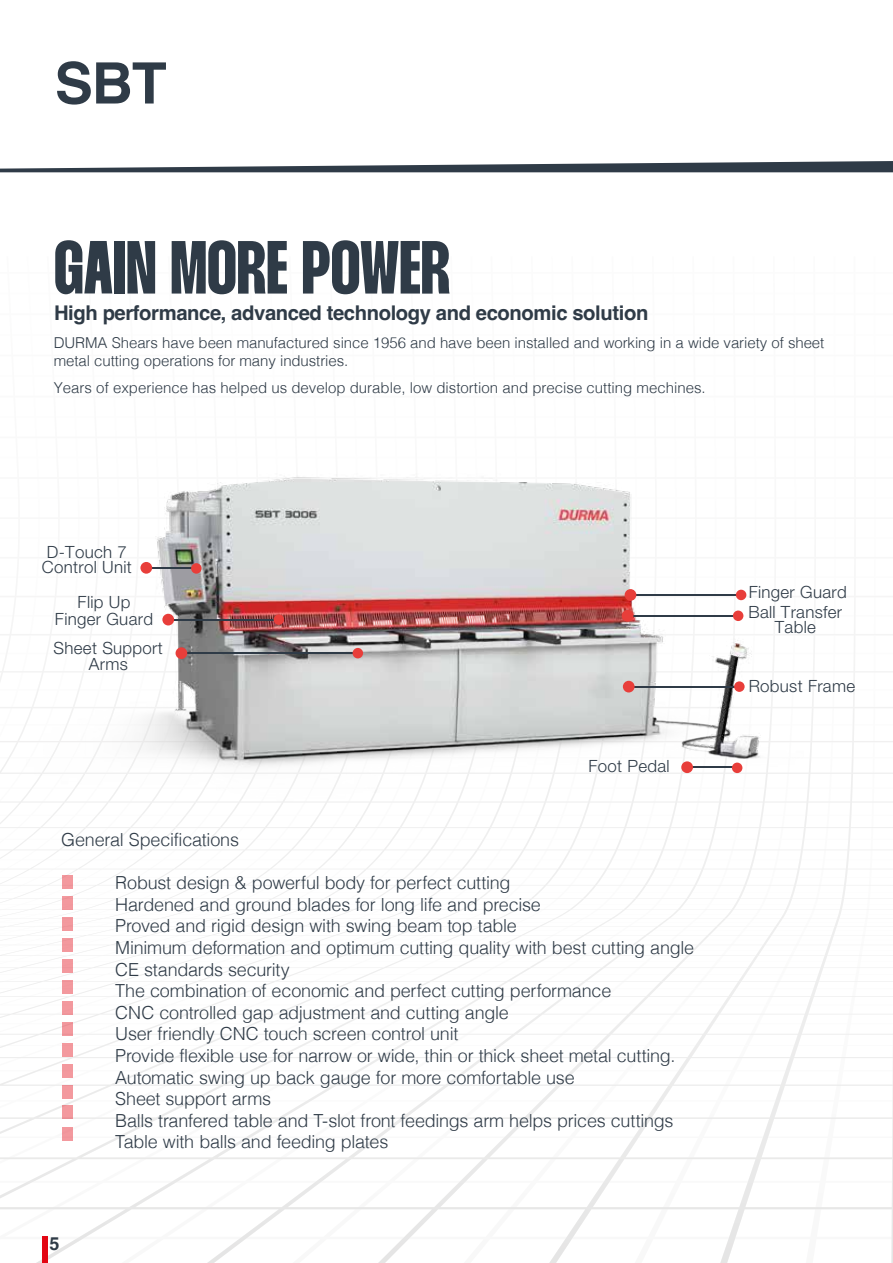
<style>
.page{position:relative;width:893px;height:1263px;background:#fff}
.page>*{position:absolute;margin:0;border:0;box-sizing:border-box;transform-origin:0 0}
.t1{font:75px "Thunder Bold LC";color:#2f3b47}
.t2{font:700 57.15px "Helvetica";color:#2f3b47}
.t3{font:700 20.25px "Helvetica";letter-spacing:-.02em;color:#2f3b47}
.t4{font:300 18px/21.6px "Helvetica";letter-spacing:-.015em;color:#2f3b47}
.t5{font:700 18px "Helvetica";color:#2f3b47}
.t6{font:300 16.95px/15.3px "Helvetica Neue LT Pro";letter-spacing:.02em;color:#2f3b47;text-align:center}
.t7{font:300 15px/18px "Helvetica";letter-spacing:-.005em;color:#2f3b47}
</style>
<div class="page">
<svg style="left:0;top:161px;width:893px;height:11px"></svg>
<div style="left:43px;top:1237px;width:5px;height:26px;background:#e30613"></div>
<div style="left:62px;top:875px;width:11px;height:14px;background:#f3999e"></div>
<div style="left:62px;top:897px;width:11px;height:13px;background:#f3999e"></div>
<div style="left:62px;top:917px;width:11px;height:14px;background:#f3999e"></div>
<div style="left:62px;top:938px;width:11px;height:14px;background:#f2989e"></div>
<div style="left:62px;top:959px;width:11px;height:13px;background:#f3999e"></div>
<div style="left:62px;top:980px;width:11px;height:13px;background:#f3999e"></div>
<div style="left:62px;top:1001px;width:11px;height:14px;background:#f3999e"></div>
<div style="left:62px;top:1022px;width:11px;height:14px;background:#f3999e"></div>
<div style="left:62px;top:1043px;width:11px;height:14px;background:#f3999e"></div>
<div style="left:62px;top:1064px;width:11px;height:13px;background:#f3999e"></div>
<div style="left:62px;top:1085px;width:11px;height:13px;background:#f3999e"></div>
<div style="left:62px;top:1106px;width:11px;height:13px;background:#f3999e"></div>
<div style="left:62px;top:1127px;width:11px;height:13px;background:#f3999e"></div>
<img style="left:0;top:476px;width:870px;height:380px">
<hr style="left:169px;top:619px;width:108px;height:1px;background:#2f3b47">
<div style="left:162px;top:614px;width:12px;height:11px;background:#e83e3a;border-radius:50%"></div>
<div style="left:274px;top:614px;width:10px;height:11px;background:#e83e3a;border-radius:50%"></div>
<hr style="left:629px;top:686px;width:108px;height:1px;background:#2f3b47">
<div style="left:623px;top:681px;width:12px;height:11px;background:#e83e3a;border-radius:50%"></div>
<div style="left:734px;top:681px;width:11px;height:11px;background:#e83e3a;border-radius:50%"></div>
<hr style="left:628px;top:615px;width:108px;height:1px;background:#2f3b47">
<div style="left:622px;top:610px;width:11px;height:12px;background:#e83e3a;border-radius:50%"></div>
<div style="left:733px;top:610px;width:10px;height:11px;background:#e83e3a;border-radius:50%"></div>
<hr style="left:631px;top:594px;width:108px;height:1px;background:#2f3b47">
<div style="left:625px;top:589px;width:11px;height:12px;background:#e83e3a;border-radius:50%"></div>
<div style="left:736px;top:590px;width:10px;height:10px;background:#e83e3a;border-radius:50%"></div>
<hr style="left:182px;top:652px;width:174px;height:2px;background:#2f3b47">
<div style="left:176px;top:647px;width:11px;height:12px;background:#e83e3a;border-radius:50%"></div>
<div style="left:353px;top:648px;width:10px;height:10px;background:#e83e3a;border-radius:50%"></div>
<hr style="left:149px;top:567px;width:47px;height:1px;background:#2f3b47">
<div style="left:140px;top:562px;width:12px;height:12px;background:#e83e3a;border-radius:50%"></div>
<div style="left:191px;top:563px;width:11px;height:11px;background:#e83e3a;border-radius:50%"></div>
<hr style="left:690px;top:767px;width:47px;height:1px;background:#2f3b47">
<div style="left:681px;top:761px;width:12px;height:12px;background:#e83e3a;border-radius:50%"></div>
<div style="left:732px;top:762px;width:10px;height:11px;background:#e83e3a;border-radius:50%"></div>
<h2 class="t2" style="left:55px;top:49px;width:113px">SBT</h2>
<h1 class="t1" style="left:54px;top:226px;width:398px">GAIN MORE POWER</h1>
<p class="t3" style="left:54px;top:300px;width:596px">High performance, advanced technology and economic solution</p>
<p class="t7" style="left:54px;top:333px;width:772px">DURMA Shears have been manufactured since 1956 and have been installed and working in a wide variety of sheet metal cutting operations for many industries.</p>
<p class="t7" style="left:54px;top:378px;width:653px">Years of experience has helped us develop durable, low distortion and precise cutting mechines.</p>
<p class="t6" style="left:42px;top:544px;width:91px;text-align:left">D-Touch 7<br>Control Unit</p>
<p class="t6" style="left:749px;top:584px;width:100px">Finger Guard</p>
<p class="t6" style="left:55px;top:593px;width:100px;line-height:17px">Flip Up<br>Finger Guard</p>
<p class="t6" style="left:748px;top:603px;width:95px">Ball Transfer<br>Table</p>
<p class="t6" style="left:54px;top:640px;width:111px">Sheet Support<br>Arms</p>
<p class="t6" style="left:588px;top:758px;width:83px">Foot Pedal</p>
<p class="t4" style="left:61px;top:827px;width:179px">General Specifications</p>
<p class="t4" style="left:115px;top:871px;width:580px">Robust design &amp; powerful body for perfect cutting<br>Hardened and ground blades for long life and precise<br>Proved and rigid design with swing beam top table<br>Minimum deformation and optimum cutting quality with best cutting angle CE standards security<br>The combination of economic and perfect cutting performance<br>CNC controlled gap adjustment and cutting angle<br>User friendly CNC touch screen control unit<br>Provide flexible use for narrow or wide, thin or thick sheet metal cutting.<br>Automatic swing up back gauge for more comfortable use<br>Sheet support arms<br>Balls tranfered table and T-slot front feedings arm helps prices cuttings Table with balls and feeding plates</p>
<p class="t5" style="left:49px;top:1232px;width:12px">5</p>
<p class="t6" style="left:749px;top:678px;width:108px">Robust Frame</p>
</div>
